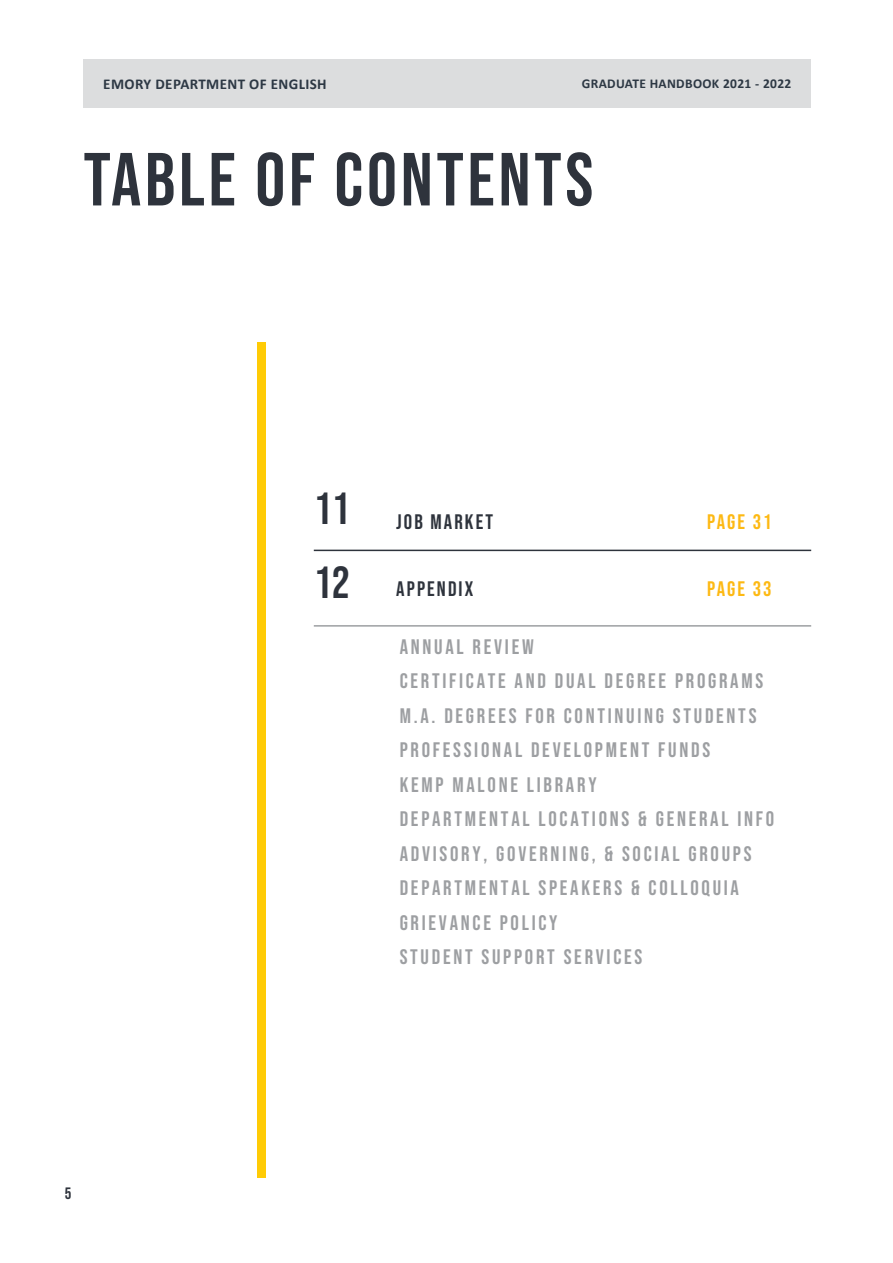
<style>
.page{position:relative;width:893px;height:1263px;background:#fff}
.page>*{position:absolute;margin:0;border:0;box-sizing:border-box;transform-origin:0 0}
.t1{font:75px "Bebas Neue";letter-spacing:.05em;color:#2e333c}
.t2{font:45px "Bebas Neue";color:#2e333c}
.t3{font:21px/34.5px "Bebas Neue";letter-spacing:.13em;color:#9d9fa2}
.t4{font:21px "Bebas Neue";letter-spacing:.1em;color:#2e333c}
.t5{font:21px "Bebas Neue";letter-spacing:.1em;color:#fdb913}
.t6{font:16.5px "Bebas Neue";color:#2e333c}
.t7{font:700 15px "Calibri";letter-spacing:.025em;color:#2d3844}
.t8{font:700 13.5px "Calibri";letter-spacing:.025em;color:#2d3844}
.s1{font-size:45px}
</style>
<div class="page">
<div style="left:257px;top:342px;width:9px;height:836px;background:#ffcb05"></div>
<hr style="left:314px;top:550px;width:497px;height:1px;background:#2e333c">
<hr style="left:314px;top:625px;width:497px;height:2px;background:#9d9fa2">
<div style="left:84px;top:60px;width:727px;height:48px;background:#dcddde"></div>
<p class="t7" style="left:103px;top:73px;width:225px">EMORY DEPARTMENT OF ENGLISH</p>
<p class="t8" style="left:582px;top:74px;width:211px">GRADUATE HANDBOOK 2021 - 2022</p>
<h1 class="t1" style="left:84px;top:137px;width:511px">TABLE OF CONTENTS</h1>
<p class="t6" style="left:65px;top:1184px;width:8px">5</p>
<h2 class="t2" style="left:314px;top:483px;width:37px">11</h2>
<p class="t4" style="left:396px;top:509px;width:98px">JOB MARKET</p>
<p class="t4" style="left:314px;top:576px;width:161px"><span class="s1">12</span> APPENDIX</p>
<p class="t5" style="left:707px;top:509px;width:66px">PAGE 31</p>
<p class="t5" style="left:707px;top:576px;width:66px">PAGE 33</p>
<p class="t3" style="left:400px;top:629px;width:376px">ANNUAL REVIEW<br>CERTIFICATE AND DUAL DEGREE PROGRAMS<br>M.A. DEGREES FOR CONTINUING STUDENTS<br>PROFESSIONAL DEVELOPMENT FUNDS<br>KEMP MALONE LIBRARY<br>DEPARTMENTAL LOCATIONS &amp; GENERAL INFO<br>ADVISORY, GOVERNING, &amp; SOCIAL GROUPS<br>DEPARTMENTAL SPEAKERS &amp; COLLOQUIA<br>GRIEVANCE POLICY<br>STUDENT SUPPORT SERVICES</p>
</div>
